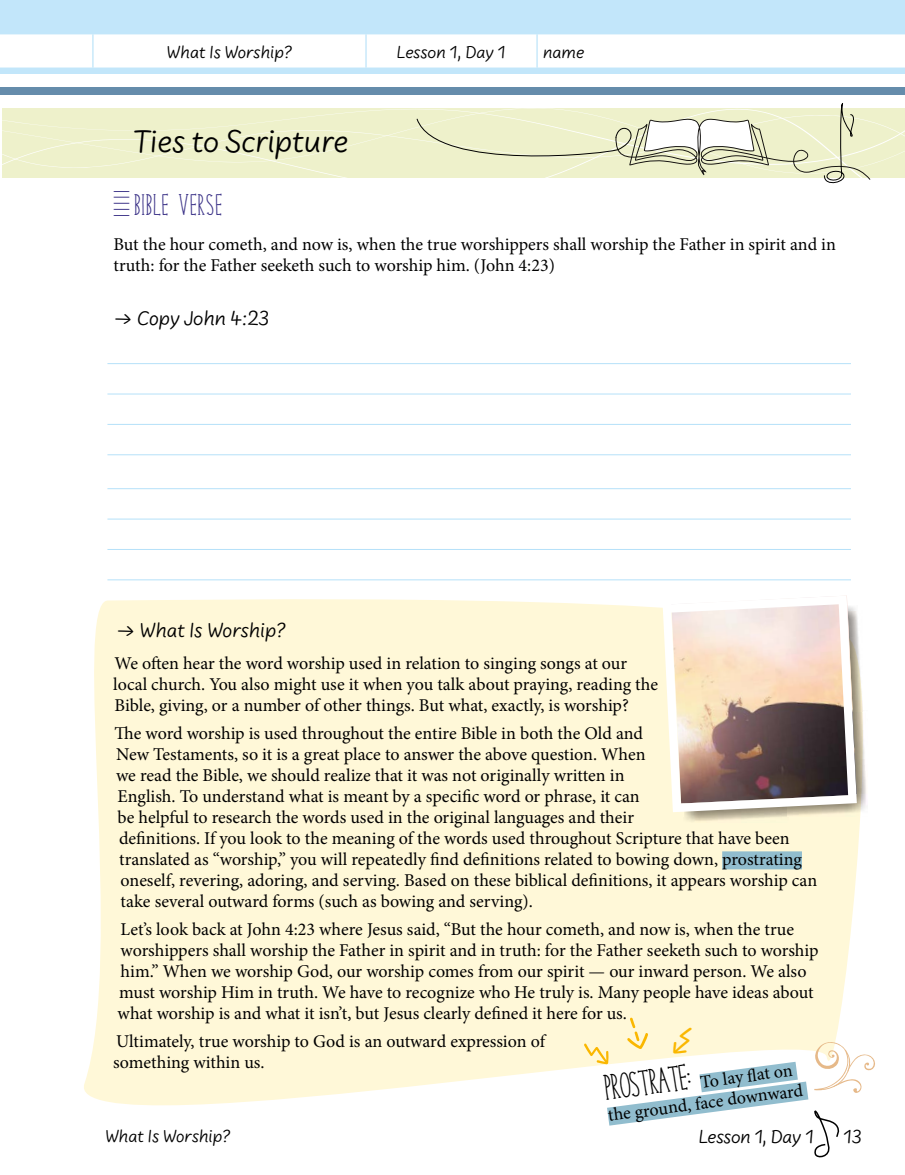
<style>
.page{position:relative;width:905px;height:1175px;background:#fff}
.page>*{position:absolute;margin:0;border:0;box-sizing:border-box;transform-origin:0 0}
.t1{font:33px "Uberhand Pro";letter-spacing:-.01em;color:#000}
.t2{font:30px "CLEAF";letter-spacing:.05em;color:#3c3388}
.t3{font:21px "Uberhand Pro";letter-spacing:-.005em;color:#000}
.t4{font:19.5px "Uberhand Pro";letter-spacing:-.01em;color:#000}
.t5{font:18px/21px "Minion Pro";letter-spacing:-.005em;color:#000}
.t6{font:18px "Uberhand Pro";color:#000}
.s1{font-family:"Musi Sync"}
.s2{font-family:"Uberhand Pro";color:#fff}
.s3{font-family:"CLEAF";font-size:36px}
</style>
<div class="page">
<div style="left:0;top:0;width:905px;height:74px;background:#c2e6fa"></div>
<div style="left:2px;top:171px;width:903px;height:7px;background:#eef1cb"></div>
<div style="left:2px;top:109px;width:903px;height:5px;background:#eef1cb"></div>
<div style="left:2px;top:114px;width:903px;height:57px;background:#eef1cb"></div>
<div style="left:0;top:34px;width:905px;height:34px;background:#fff"></div>
<hr style="left:536px;top:34px;width:1px;height:34px;background:#addef8">
<hr style="left:93px;top:34px;width:1px;height:34px;background:#addef8">
<hr style="left:365px;top:34px;width:1px;height:34px;background:#addef8">
<svg style="left:416px;top:103px;width:454px;height:81px"></svg>
<div style="left:0;top:87px;width:905px;height:7px;background:#658cab"></div>
<hr style="left:107px;top:363px;width:743px;height:1px;background:#b5e1f9">
<hr style="left:107px;top:393px;width:743px;height:1px;background:#b5e1f9">
<hr style="left:107px;top:424px;width:743px;height:1px;background:#b5e1f9">
<hr style="left:107px;top:454px;width:743px;height:1px;background:#b5e1f9">
<hr style="left:107px;top:488px;width:743px;height:1px;background:#b5e1f9">
<hr style="left:107px;top:518px;width:743px;height:1px;background:#b5e1f9">
<hr style="left:107px;top:549px;width:743px;height:1px;background:#b5e1f9">
<hr style="left:107px;top:579px;width:743px;height:1px;background:#b5e1f9">
<div style="left:84px;top:599px;width:779px;height:507px;background:#fff8d8"></div>
<div style="left:722px;top:851px;width:80px;height:18px;background:#91bdce"></div>
<img style="left:683px;top:812px;width:105px;height:10px">
<img style="left:678px;top:812px;width:5px;height:5px">
<img style="left:787px;top:710px;width:79px;height:107px">
<img style="left:856px;top:610px;width:6px;height:101px">
<svg style="left:662px;top:595px;width:194px;height:217px"></svg>
<svg style="left:580px;top:1014px;width:295px;height:144px"></svg>
<p class="t6" style="left:167px;top:39px;width:127px">What Is Worship?</p>
<p class="t6" style="left:397px;top:39px;width:111px">Lesson 1, Day 1</p>
<p class="t6" style="left:543px;top:39px;width:43px">name</p>
<h1 class="t1" style="left:133px;top:118px;width:217px">Ties to Scripture</h1>
<h2 class="t2" style="left:114px;top:187px;width:109px"><span class="s1">˜</span> BIBLE VERSE</h2>
<p class="t5" style="left:113px;top:233px;width:724px">But the hour cometh, and now is, when the true worshippers shall worship the Father in spirit and in truth: for the Father seeketh such to worship him. (John 4:23)<span class="s2">Copy</span></p>
<p class="t3" style="left:113px;top:303px;width:157px">→ Copy John 4:23</p>
<p class="t3" style="left:116px;top:615px;width:171px">→ What Is Worship?</p>
<p class="t5" style="left:113px;top:653px;width:546px">We often hear the word worship used in relation to singing songs at our local church. You also might use it when you talk about praying, reading the<br>Bible, giving, or a number of other things. But what, exactly, is worship?</p>
<p class="t5" style="left:115px;top:722px;width:704px">The word worship is used throughout the entire Bible in both the Old and<br>New Testaments, so it is a great place to answer the above question. When<br>we read the Bible, we should realize that it was not originally written in<br>English. To understand what is meant by a specific word or phrase, it can<br>be helpful to research the words used in the original languages and their<br>definitions. If you look to the meaning of the words used throughout Scripture that have been translated as “worship,” you will repeatedly find definitions related to bowing down, prostrating oneself, revering, adoring, and serving. Based on these biblical definitions, it appears worship can take several outward forms (such as bowing and serving).</p>
<p class="t5" style="left:118px;top:918px;width:702px">Let’s look back at John 4:23 where Jesus said, “But the hour cometh, and now is, when the true worshippers shall worship the Father in spirit and in truth: for the Father seeketh such to worship him.” When we worship God, our worship comes from our spirit — our inward person. We also must worship Him in truth. We have to recognize who He truly is. Many people have ideas about what worship is and what it isn’t, but Jesus clearly defined it here for us.</p>
<p class="t5" style="left:113px;top:1030px;width:433px">Ultimately, true worship to God is an outward expression of something within us.</p>
<p class="t5" style="left:604px;top:1082px;width:199px;line-height:21.5px;rotate:-7deg"><span class="s3">PROSTRATE:</span> To lay fl at on the ground, face downward</p>
<p class="t6" style="left:105px;top:1123px;width:127px">What Is Worship?</p>
<p class="t4" style="left:698px;top:1122px;width:117px">Lesson 1, Day 1</p>
<p class="t4" style="left:843px;top:1122px;width:20px">13</p>
</div>
